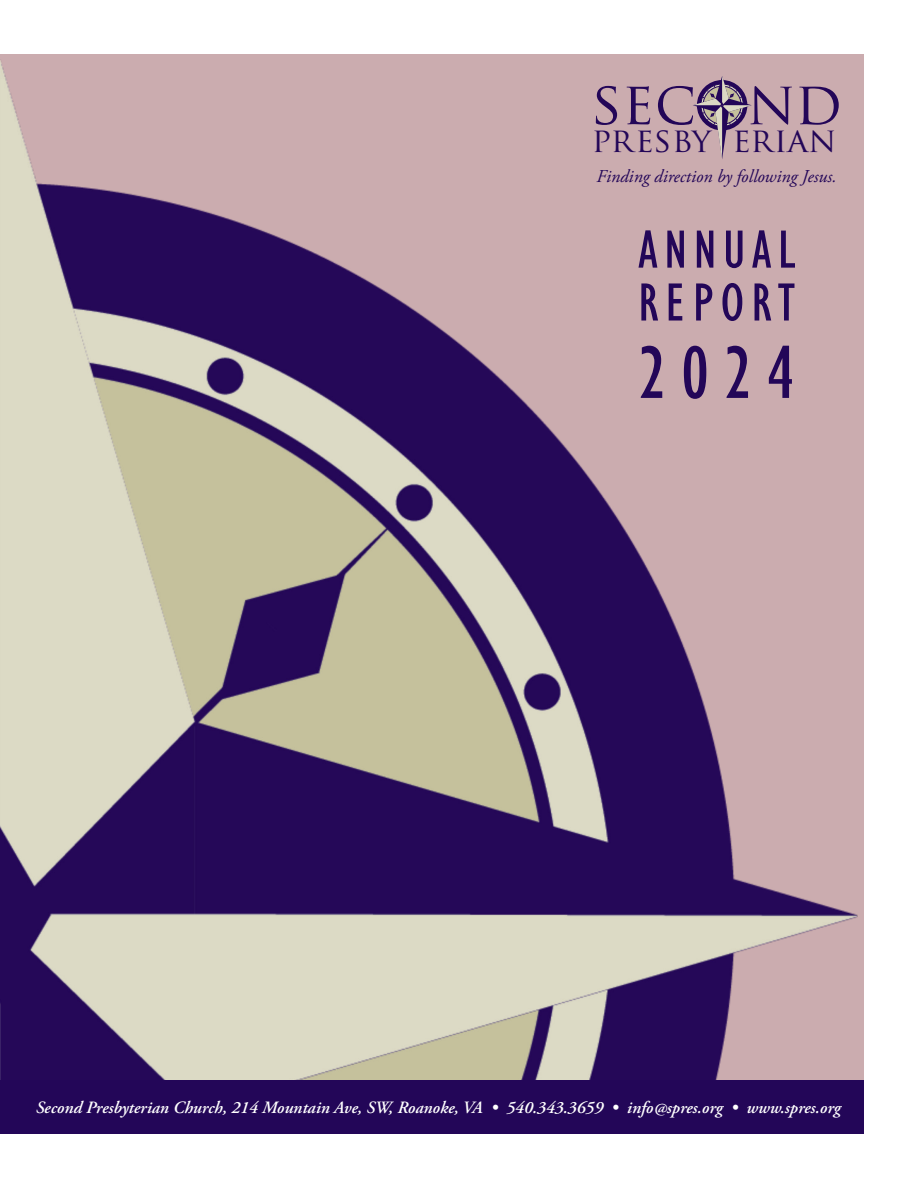
<style>
.page{position:relative;width:918px;height:1188px;background:#fff}
.page>*{position:absolute;margin:0;border:0;box-sizing:border-box;transform-origin:0 0}
.t1{font:condensed 77.4px "Gill Sans";color:#230658}
.t2{font:58.65px "Trajan Pro";color:#230658}
.t3{font:condensed 55.5px "Gill Sans";letter-spacing:.115em;color:#230658}
.t4{font:33.45px "Trajan Pro";letter-spacing:.005em;color:#230658}
.t5{font:italic 18.15px "Adobe Garamond Pro";color:#230658}
.t6{font:italic 600 17.25px "Adobe Garamond Pro";color:#fff}
</style>
<div class="page">
<img style="left:0;top:54px;width:864px;height:1026px">
<div style="left:0;top:1080px;width:864px;height:54px;background:#230658"></div>
<svg style="left:693px;top:76px;width:59px;height:83px;background:#a38a9a"></svg>
<p class="t2" style="left:592px;top:66px;width:252px">SEC ND</p>
<p class="t4" style="left:592px;top:119px;width:246px">PRESBY ERIAN</p>
<p class="t5" style="left:597px;top:165px;width:242px">Finding direction by following Jesus.</p>
<p class="t3" style="left:638px;top:217px;width:159px">ANNUAL</p>
<p class="t3" style="left:638px;top:270px;width:158px">REPORT</p>
<p class="t1" style="left:638px;top:327px;width:158px">2024</p>
<p class="t6" style="left:36px;top:1098px;width:806px">Second Presbyterian Church, 214 Mountain Ave, SW, Roanoke, VA • 540.343.3659 • info@spres.org • www.spres.org</p>
</div>
